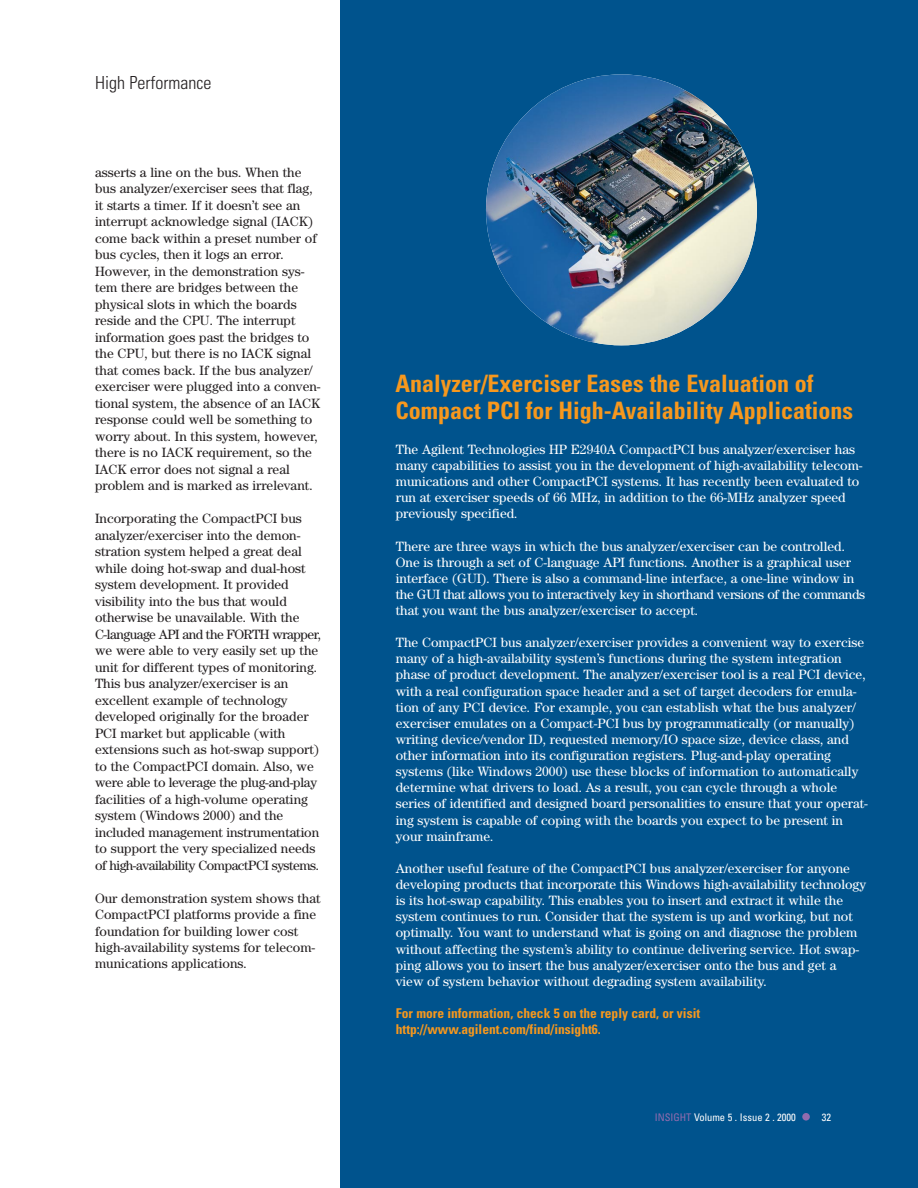
<style>
.page{position:relative;width:918px;height:1188px;background:#fff}
.page>*{position:absolute;margin:0;border:0;box-sizing:border-box;transform-origin:0 0}
.t1{font:700 condensed 24px/27px "Univers";color:#f7981d}
.t2{font:300 condensed 18px "Univers";color:#231f20}
.t3{font:13.5px/16px "Century";color:#fff}
.t4{font:13.5px/16.5px "Century";color:#231f20}
.t5{font:700 condensed 13.5px/16px "Univers";color:#f7981d}
.t6{font:condensed 10.5px "Univers";color:#fff}
.s1{color:#916bae}
</style>
<div class="page">
<div style="left:340px;top:0;width:578px;height:1188px;background:#00538d"></div>
<div style="left:802px;top:1113px;width:8px;height:8px;background:#916bae;border-radius:50%"></div>
<img style="left:486px;top:74px;width:271px;height:271px;border-radius:50%">
<h2 class="t2" style="left:95px;top:76px;width:118px">High Performance</h2>
<p class="t4" style="left:95px;top:165px;width:227px">asserts a line on the bus. When the bus analyzer/exerciser sees that flag, it starts a timer. If it doesn’t see an interrupt acknowledge signal (IACK) come back within a preset number of bus cycles, then it logs an error.<br>However, in the demonstration sys&shy;tem there are bridges between the physical slots in which the boards reside and the CPU. The interrupt information goes past the bridges to the CPU, but there is no IACK signal that comes back. If the bus analyzer/ exerciser were plugged into a conven&shy;tional system, the absence of an IACK response could well be something to worry about. In this system, however, there is no IACK requirement, so the IACK error does not signal a real problem and is marked as irrelevant.</p>
<p class="t4" style="left:95px;top:511px;width:228px">Incorporating the CompactPCI bus analyzer/exerciser into the demon&shy;stration system helped a great deal while doing hot-swap and dual-host system development. It provided visibility into the bus that would otherwise be unavailable. With the C-language API and the FORTH wrapper, we were able to very easily set up the unit for different types of monitoring.<br>This bus analyzer/exerciser is an excellent example of technology developed originally for the broader PCI market but applicable (with extensions such as hot-swap support) to the CompactPCI domain. Also, we were able to leverage the plug-and-play facilities of a high-volume operating system (Windows 2000) and the included management instrumentation to support the very specialized needs of high-availability CompactPCI systems.</p>
<p class="t4" style="left:95px;top:891px;width:227px">Our demonstration system shows that CompactPCI platforms provide a fine foundation for building lower cost high-availability systems for telecom&shy;munications applications.</p>
<h1 class="t1" style="left:396px;top:373px;width:459px">Analyzer/Exerciser Eases the Evaluation of<br>Compact PCI for High-Availability Applications</h1>
<p class="t3" style="left:396px;top:442px;width:468px">The Agilent Technologies HP E2940A CompactPCI bus analyzer/exerciser has many capabilities to assist you in the development of high-availability telecom&shy;munications and other CompactPCI systems. It has recently been evaluated to run at exerciser speeds of 66 MHz, in addition to the 66-MHz analyzer speed previously specified.</p>
<p class="t3" style="left:396px;top:539px;width:471px">There are three ways in which the bus analyzer/exerciser can be controlled.<br>One is through a set of C-language API functions. Another is a graphical user interface (GUI). There is also a command-line interface, a one-line window in the GUI that allows you to interactively key in shorthand versions of the commands that you want the bus analyzer/exerciser to accept.</p>
<p class="t3" style="left:396px;top:636px;width:474px">The CompactPCI bus analyzer/exerciser provides a convenient way to exercise many of a high-availability system’s functions during the system integration phase of product development. The analyzer/exerciser tool is a real PCI device, with a real configuration space header and a set of target decoders for emula&shy;tion of any PCI device. For example, you can establish what the bus analyzer/ exerciser emulates on a Compact-PCI bus by programmatically (or manually) writing device/vendor ID, requested memory/IO space size, device class, and other information into its configuration registers. Plug-and-play operating systems (like Windows 2000) use these blocks of information to automatically determine what drivers to load. As a result, you can cycle through a whole series of identified and designed board personalities to ensure that your operat&shy;ing system is capable of coping with the boards you expect to be present in your mainframe.</p>
<p class="t3" style="left:396px;top:861px;width:472px">Another useful feature of the CompactPCI bus analyzer/exerciser for anyone developing products that incorporate this Windows high-availability technology is its hot-swap capability. This enables you to insert and extract it while the system continues to run. Consider that the system is up and working, but not optimally. You want to understand what is going on and diagnose the problem without affecting the system’s ability to continue delivering service. Hot swap&shy;ping allows you to insert the bus analyzer/exerciser onto the bus and get a view of system behavior without degrading system availability.</p>
<p class="t5" style="left:396px;top:1007px;width:306px">For more information, check 5 on the reply card, or visit http://www.agilent.com/find/insight6.</p>
<p class="t6" style="left:655px;top:1113px;width:143px"><span class="s1">INSIGHT</span> Volume 5 . Issue 2 . 2000</p>
<p class="t6" style="left:822px;top:1113px;width:11px">32</p>
</div>
